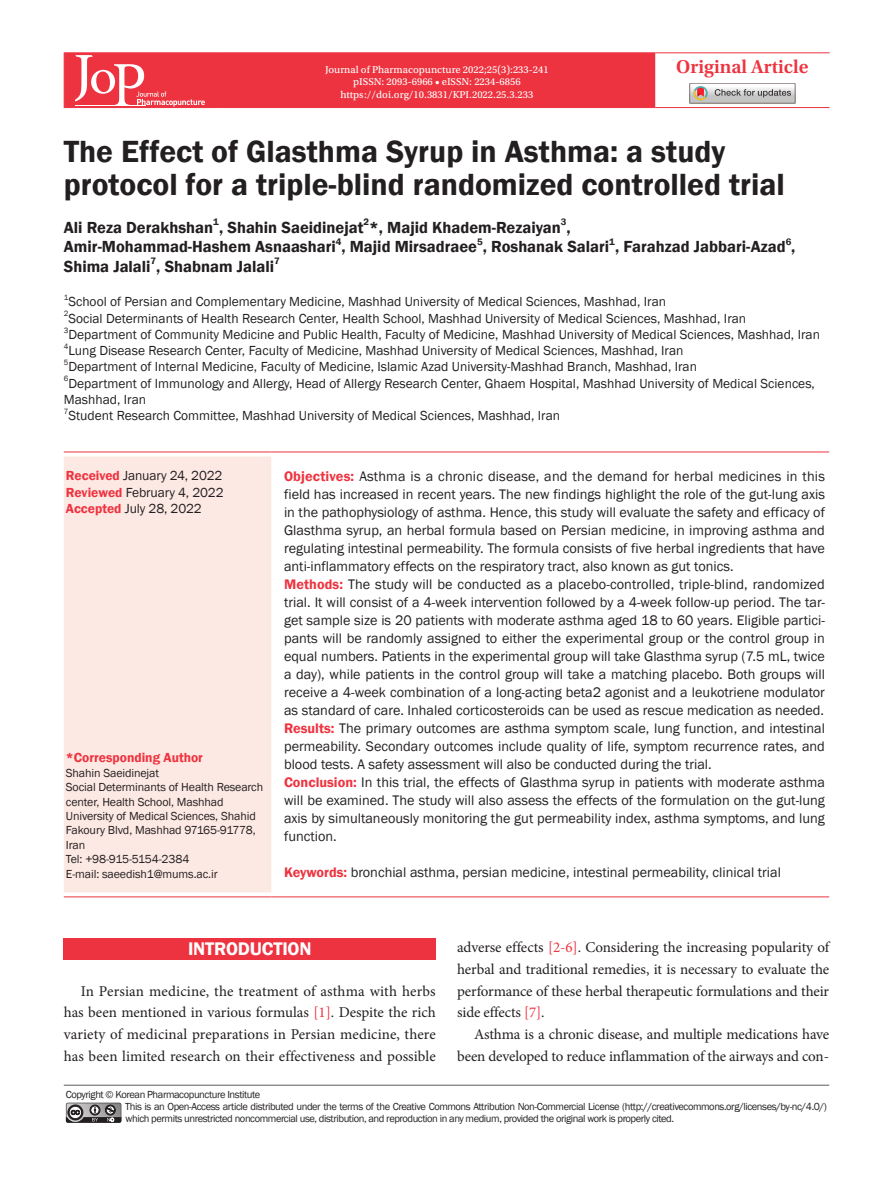
<style>
.page{position:relative;width:893px;height:1191px;background:#fff}
.page>*{position:absolute;margin:0;border:0;box-sizing:border-box;transform-origin:0 0}
.t1{font:600 31.5px/33px "Franklin Gothic";color:#231f20}
.t2{font:600 19.5px "Utopia Std";color:#ee3340}
.t3{font:600 18.75px "Franklin Gothic";letter-spacing:-.01em;color:#fff}
.t4{font:600 16.5px "Franklin Gothic";color:#231f20}
.t5{font:15px/21.8px "Minion Pro";letter-spacing:-.01em;color:#231f20;text-align:justify}
.t6{font:14.25px/18px "Franklin Gothic";color:#231f20}
.t7{font:13.5px/16.2px "Franklin Gothic";color:#231f20}
.t8{font:600 13.5px "Franklin Gothic";color:#ee3340}
.t9{font:12px/14.4px "Franklin Gothic";letter-spacing:-.01em;color:#231f20}
.t10{font:10.5px/12px "Franklin Gothic";letter-spacing:-.04em;color:#231f20}
.t11{font:10.5px/12.6px "Utopia Std Capt";color:#fff;text-align:center}
.t12{font:600 9.6px "Franklin Gothic";color:#231f20}
.t13{font:7.8px "Franklin Gothic";color:#231f20}
.s1{font-weight:600;color:#ee3340}
.s2{color:#ee3340}
</style>
<div class="page">
<div style="left:64px;top:456px;width:207px;height:436px;background:#fde9e3"></div>
<hr style="left:64px;top:451px;width:207px;height:1px;background:#ee3340">
<hr style="left:282px;top:451px;width:547px;height:1px;background:#ee3340">
<hr style="left:64px;top:896px;width:207px;height:1px;background:#ee3340">
<hr style="left:282px;top:896px;width:547px;height:1px;background:#ee3340">
<div style="left:64px;top:938px;width:372px;height:21px;background:#ee3340"></div>
<hr style="left:64px;top:1084px;width:765px;height:1px;background:#6c6d70">
<svg style="left:66px;top:1102px;width:55px;height:20px"></svg>
<hr style="left:64px;top:52px;width:155px;height:1px;background:#ee3340">
<hr style="left:219px;top:52px;width:436px;height:1px;background:#ee3340">
<hr style="left:655px;top:52px;width:175px;height:1px;background:#ee3340">
<hr style="left:655px;top:107px;width:175px;height:1px;background:#ee3340">
<div style="left:64px;top:53px;width:591px;height:55px;background:#ee3340"></div>
<hr style="left:75px;top:105px;width:71px;height:1px;background:#fff">
<svg style="left:691px;top:88px;width:102px;height:13px"></svg>
<div style="left:689px;top:83px;width:106px;height:20px;border:1px solid #7e7470"></div>
<svg style="left:715px;top:89px;width:76px;height:8px"></svg>
<svg style="left:692px;top:86px;width:16px;height:15px"></svg>
<p class="t11" style="left:325px;top:63px;width:225px">Journal of Pharmacopuncture 2022;25(3):233-241 pISSN: 2093-6966 • eISSN: 2234-6856 https://doi.org/10.3831/KPI.2022.25.3.233</p>
<p class="t2" style="left:676px;top:56px;width:134px">Original Article</p>
<p class="t1" style="left:64px;top:135px;width:722px">The Effect of Glasthma Syrup in Asthma: a study protocol for a triple-blind randomized controlled trial</p>
<p class="t4" style="left:64px;top:217px;width:509px">Ali Reza Derakhshan , Shahin Saeidinejat *, Majid Khadem-Rezaiyan ,</p>
<p class="t12" style="left:213px;top:216px;width:7px">1</p>
<p class="t12" style="left:363px;top:216px;width:7px">2</p>
<p class="t12" style="left:561px;top:216px;width:7px">3</p>
<p class="t4" style="left:64px;top:237px;width:733px">Amir-Mohammad-Hashem Asnaashari , Majid Mirsadraee , Roshanak Salari , Farahzad Jabbari-Azad ,</p>
<p class="t12" style="left:336px;top:235px;width:7px">4</p>
<p class="t12" style="left:477px;top:235px;width:7px">5</p>
<p class="t12" style="left:609px;top:235px;width:7px">1</p>
<p class="t12" style="left:786px;top:235px;width:7px">6</p>
<p class="t12" style="left:151px;top:255px;width:7px">7</p>
<p class="t12" style="left:274px;top:255px;width:7px">7</p>
<p class="t4" style="left:64px;top:256px;width:212px">Shima Jalali , Shabnam Jalali</p>
<p class="t13" style="left:64px;top:293px;width:6px">1</p>
<p class="t7" style="left:68px;top:294px;width:599px">School of Persian and Complementary Medicine, Mashhad University of Medical Sciences, Mashhad, Iran</p>
<p class="t13" style="left:64px;top:309px;width:6px">2</p>
<p class="t7" style="left:68px;top:310px;width:679px">Social Determinants of Health Research Center, Health School, Mashhad University of Medical Sciences, Mashhad, Iran</p>
<p class="t13" style="left:64px;top:325px;width:6px">3</p>
<p class="t7" style="left:68px;top:326px;width:753px">Department of Community Medicine and Public Health, Faculty of Medicine, Mashhad University of Medical Sciences, Mashhad, Iran</p>
<p class="t13" style="left:64px;top:341px;width:6px">4</p>
<p class="t7" style="left:68px;top:343px;width:617px">Lung Disease Research Center, Faculty of Medicine, Mashhad University of Medical Sciences, Mashhad, Iran</p>
<p class="t13" style="left:64px;top:357px;width:6px">5</p>
<p class="t7" style="left:68px;top:359px;width:630px">Department of Internal Medicine, Faculty of Medicine, Islamic Azad University-Mashhad Branch, Mashhad, Iran</p>
<p class="t13" style="left:64px;top:374px;width:6px">6</p>
<p class="t7" style="left:64px;top:375px;width:753px;text-indent:5px">Department of Immunology and Allergy, Head of Allergy Research Center, Ghaem Hospital, Mashhad University of Medical Sciences,<br>Mashhad, Iran</p>
<p class="t13" style="left:64px;top:406px;width:6px">7</p>
<p class="t7" style="left:68px;top:407px;width:493px">Student Research Committee, Mashhad University of Medical Sciences, Mashhad, Iran</p>
<p class="t7" style="left:66px;top:468px;width:159px;text-align:justify"><span class="s1">Received</span> January 24, 2022<br><span class="s1">Reviewed</span> February 4, 2022<br><span class="s1">Accepted</span> July 28, 2022</p>
<p class="t6" style="left:284px;top:467px;width:542px"><span class="s1">Objectives:</span> Asthma is a chronic disease, and the demand for herbal medicines in this field has increased in recent years. The new findings highlight the role of the gut-lung axis in the pathophysiology of asthma. Hence, this study will evaluate the safety and efficacy of Glasthma syrup, an herbal formula based on Persian medicine, in improving asthma and regulating intestinal permeability. The formula consists of five herbal ingredients that have anti-inflammatory effects on the respiratory tract, also known as gut tonics.<br><span class="s1">Methods:</span> The study will be conducted as a placebo-controlled, triple-blind, randomized trial. It will consist of a 4-week intervention followed by a 4-week follow-up period. The tar&shy;get sample size is 20 patients with moderate asthma aged 18 to 60 years. Eligible partici&shy;pants will be randomly assigned to either the experimental group or the control group in equal numbers. Patients in the experimental group will take Glasthma syrup (7.5 mL, twice a day), while patients in the control group will take a matching placebo. Both groups will receive a 4-week combination of a long-acting beta2 agonist and a leukotriene modulator as standard of care. Inhaled corticosteroids can be used as rescue medication as needed.<br><span class="s1">Results:</span> The primary outcomes are asthma symptom scale, lung function, and intestinal permeability. Secondary outcomes include quality of life, symptom recurrence rates, and blood tests. A safety assessment will also be conducted during the trial.<br><span class="s1">Conclusion:</span> In this trial, the effects of Glasthma syrup in patients with moderate asthma will be examined. The study will also assess the effects of the formulation on the gut-lung axis by simultaneously monitoring the gut permeability index, asthma symptoms, and lung function.</p>
<p class="t6" style="left:284px;top:863px;width:498px"><span class="s1">Keywords:</span> bronchial asthma, persian medicine, intestinal permeability, clinical trial</p>
<p class="t8" style="left:66px;top:749px;width:139px">*Corresponding Author</p>
<p class="t9" style="left:66px;top:766px;width:199px">Shahin Saeidinejat<br>Social Determinants of Health Research center, Health School, Mashhad<br>University of Medical Sciences, Shahid<br>Fakoury Blvd, Mashhad 97165-91778,<br>Iran<br>Tel: +98-915-5154-2384<br>E-mail: saeedish1@mums.ac.ir</p>
<p class="t5" style="left:457px;top:936px;width:374px">adverse effects <span class="s2">[2-6]</span>. Considering the increasing popularity of</p>
<p class="t5" style="left:457px;top:958px;width:374px">herbal and traditional remedies, it is necessary to evaluate the</p>
<p class="t5" style="left:457px;top:980px;width:374px">performance of these herbal therapeutic formulations and their</p>
<p class="t5" style="left:457px;top:1001px;width:89px">side effects <span class="s2">[7]</span>.</p>
<p class="t5" style="left:474px;top:1023px;width:357px">Asthma is a chronic disease, and multiple medications have</p>
<p class="t5" style="left:457px;top:1045px;width:373px">been developed to reduce inflammation of the airways and con-</p>
<p class="t10" style="left:125px;top:1089px;width:703px;text-indent:-59px">Copyright © Korean Pharmacopuncture Institute<br>This is an Open-Access article distributed under the terms of the Creative Commons Attribution Non-Commercial License (http://creativecommons.org/licenses/by-nc/4.0/) which permits unrestricted noncommercial use, distribution, and reproduction in any medium, provided the original work is properly cited.</p>
<p class="t3" style="left:188px;top:937px;width:125px">INTRODUCTION</p>
<p class="t5" style="left:64px;top:980px;width:374px;text-indent:17px">In Persian medicine, the treatment of asthma with herbs has been mentioned in various formulas <span class="s2">[1]</span>. Despite the rich variety of medicinal preparations in Persian medicine, there has been limited research on their effectiveness and possible</p>
</div>
